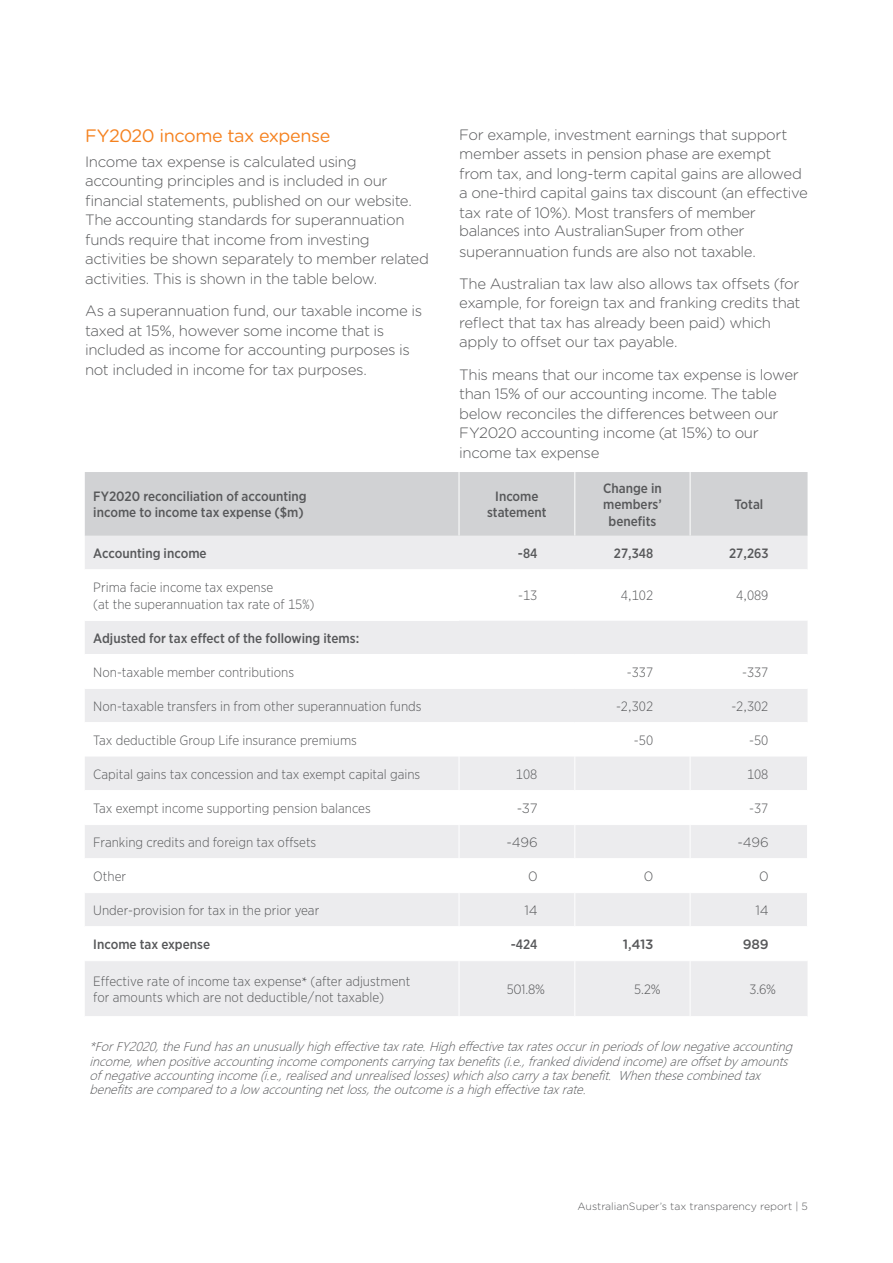
<style>
.page{position:relative;width:893px;height:1263px;background:#fff}
.page>*{position:absolute;margin:0;border:0;box-sizing:border-box;transform-origin:0 0}
.Heading_1{font:18px "Gotham Rounded";letter-spacing:-.025em;color:#f58220}
.Body_Copy{font:300 15px/19.5px "Gotham Rounded";letter-spacing:-.025em;color:#57585a}
.Table_-_Body{font:300 13.5px/16.2px "Gotham Narrow";color:#57585a}
.Table_-_Heading{font:500 13.5px/16.2px "Gotham Narrow";color:#57585a;text-align:center}
.Table_-_Body-2{font:500 13.5px "Gotham Narrow";color:#57585a}
.Body_copy{font:300 13.5px "Gotham Rounded";letter-spacing:-.02em;color:#57585a}
.Body_copy-2{font:300 13.5px "Gotham Narrow";color:#57585a}
.Body_copy-3{font:500 13.5px "Gotham Rounded";letter-spacing:-.015em;color:#57585a}
.t1{font:italic 12px/14.4px "Microsoft Ya Hei UI Light";color:#57585a}
.t2{font:300 10.5px "Gotham Rounded";color:#57585a}
.s1{font-family:"Microsoft Jheng Hei"}
.s2{font-family:"Minion Pro";font-weight:400}
</style>
<div class="page">
<div style="left:85px;top:472px;width:722px;height:64px;background:#d1d2d4"></div>
<div style="left:85px;top:536px;width:722px;height:33px;background:#ececee"></div>
<div style="left:85px;top:621px;width:722px;height:33px;background:#ececee"></div>
<svg style="left:85px;top:689px;width:722px;height:327px;fill:#ececee"></svg>
<hr style="left:459px;top:472px;width:1px;height:63px;background:#fff">
<hr style="left:574px;top:472px;width:1px;height:63px;background:#fff">
<hr style="left:690px;top:472px;width:1px;height:63px;background:#fff">
<hr style="left:459px;top:723px;width:1px;height:33px;background:#fff">
<hr style="left:574px;top:723px;width:1px;height:33px;background:#fff">
<hr style="left:690px;top:723px;width:1px;height:33px;background:#fff">
<hr style="left:459px;top:756px;width:1px;height:34px;background:#fff">
<hr style="left:574px;top:756px;width:1px;height:34px;background:#fff">
<hr style="left:690px;top:756px;width:1px;height:34px;background:#fff">
<hr style="left:459px;top:825px;width:1px;height:33px;background:#fff">
<hr style="left:574px;top:825px;width:1px;height:33px;background:#fff">
<hr style="left:690px;top:825px;width:1px;height:33px;background:#fff">
<hr style="left:459px;top:893px;width:1px;height:33px;background:#fff">
<hr style="left:574px;top:893px;width:1px;height:33px;background:#fff">
<hr style="left:690px;top:893px;width:1px;height:33px;background:#fff">
<hr style="left:459px;top:961px;width:1px;height:55px;background:#fff">
<hr style="left:574px;top:961px;width:1px;height:55px;background:#fff">
<hr style="left:690px;top:961px;width:1px;height:55px;background:#fff">
<hr style="left:85px;top:722px;width:374px;height:1px;background:#fff">
<hr style="left:459px;top:722px;width:116px;height:1px;background:#fff">
<hr style="left:575px;top:722px;width:115px;height:1px;background:#fff">
<hr style="left:690px;top:722px;width:117px;height:1px;background:#fff">
<hr style="left:85px;top:790px;width:374px;height:1px;background:#fff">
<hr style="left:459px;top:790px;width:116px;height:1px;background:#fff">
<hr style="left:575px;top:790px;width:115px;height:1px;background:#fff">
<hr style="left:690px;top:790px;width:118px;height:1px;background:#fff">
<hr style="left:85px;top:824px;width:374px;height:1px;background:#fff">
<hr style="left:459px;top:824px;width:116px;height:1px;background:#fff">
<hr style="left:575px;top:824px;width:115px;height:1px;background:#fff">
<hr style="left:690px;top:824px;width:118px;height:1px;background:#fff">
<hr style="left:85px;top:858px;width:374px;height:1px;background:#fff">
<hr style="left:459px;top:858px;width:116px;height:1px;background:#fff">
<hr style="left:575px;top:858px;width:115px;height:1px;background:#fff">
<hr style="left:690px;top:858px;width:118px;height:1px;background:#fff">
<hr style="left:85px;top:892px;width:374px;height:1px;background:#fff">
<hr style="left:459px;top:892px;width:116px;height:1px;background:#fff">
<hr style="left:575px;top:892px;width:115px;height:1px;background:#fff">
<hr style="left:690px;top:892px;width:118px;height:1px;background:#fff">
<hr style="left:85px;top:926px;width:374px;height:1px;background:#fff">
<hr style="left:459px;top:926px;width:116px;height:1px;background:#fff">
<hr style="left:575px;top:926px;width:115px;height:1px;background:#fff">
<hr style="left:690px;top:926px;width:118px;height:1px;background:#fff">
<hr style="left:85px;top:960px;width:374px;height:1px;background:#fff">
<hr style="left:459px;top:960px;width:116px;height:1px;background:#fff">
<hr style="left:575px;top:960px;width:115px;height:1px;background:#fff">
<hr style="left:690px;top:960px;width:117px;height:1px;background:#fff">
<p class="Heading_1" style="left:85px;top:123px;width:247px">FY2020 income tax expense</p>
<p class="Body_Copy" style="left:85px;top:151px;width:345px">Income tax expense is calculated using accounting principles and is included in our financial statements, published on our website.<br>The accounting standards for superannuation funds require that income from investing activities be shown separately to member related activities. This is shown in the table below.</p>
<p class="Body_Copy" style="left:85px;top:300px;width:339px">As a superannuation fund, our taxable income is taxed at 15%, however some income that is included as income for accounting purposes is not included in income for tax purposes.</p>
<p class="Body_Copy" style="left:459px;top:124px;width:350px">For example, investment earnings that support member assets in pension phase are exempt from tax, and long-term capital gains are allowed a one-third capital gains tax discount (an effective tax rate of 10%). Most transfers of member balance<span class="s1">s</span> into AustralianSuper from other</p>
<p class="Body_Copy" style="left:459px;top:234px;width:342px;line-height:32.2px">superannuation funds are also not taxable.<br>The Australian tax law also allows tax offsets (for</p>
<p class="Body_Copy" style="left:459px;top:293px;width:343px">example, for foreign tax and franking credits that reflect that tax has already been paid) which apply to offset our tax payable.</p>
<p class="Body_Copy" style="left:459px;top:364px;width:341px">This means that our income tax expense is lower than 15% of our accounting income. The table below reconciles the differences between our FY2020 accounting income (at 15%) to our income tax expense</p>
<p class="Table_-_Heading" style="left:93px;top:488px;width:215px;text-align:left">FY2020 reconciliation of accounting income to income tax expense ($m)</p>
<p class="Table_-_Heading" style="left:487px;top:488px;width:61px">Income statement</p>
<p class="Table_-_Heading" style="left:603px;top:480px;width:60px">Change in members’ benefits</p>
<p class="Table_-_Heading" style="left:734px;top:496px;width:31px">Total</p>
<p class="Table_-_Body-2" style="left:93px;top:545px;width:115px">Accounting income</p>
<p class="Table_-_Body-2" style="left:518px;top:545px;width:21px">-84</p>
<p class="Table_-_Body-2" style="left:614px;top:545px;width:41px">27,348</p>
<p class="Table_-_Body-2" style="left:729px;top:545px;width:41px">27,263</p>
<p class="Table_-_Body" style="left:93px;top:579px;width:223px">Prima facie income tax expense<br>(at the superannuation tax rate of 15%)</p>
<p class="Table_-_Body" style="left:518px;top:587px;width:21px">-13</p>
<p class="Table_-_Body" style="left:621px;top:587px;width:34px">4,102</p>
<p class="Table_-_Body" style="left:736px;top:587px;width:34px">4,089</p>
<p class="Table_-_Body-2" style="left:93px;top:629px;width:267px">Adjusted for tax effect of the following items:</p>
<p class="Table_-_Body" style="left:93px;top:664px;width:202px">Non-taxable member contributions</p>
<p class="Table_-_Body" style="left:627px;top:664px;width:28px">-337</p>
<p class="Table_-_Body" style="left:742px;top:664px;width:28px">-337</p>
<p class="Table_-_Body" style="left:93px;top:698px;width:330px">Non-taxable transfers in from other superannuation funds</p>
<p class="Table_-_Body" style="left:616px;top:698px;width:39px">-2,302</p>
<p class="Table_-_Body" style="left:731px;top:698px;width:39px">-2,302</p>
<p class="Table_-_Body" style="left:93px;top:732px;width:265px">Tax deductible Group Life insurance premiums</p>
<p class="Table_-_Body" style="left:634px;top:732px;width:21px">-50</p>
<p class="Table_-_Body" style="left:749px;top:732px;width:21px">-50</p>
<p class="Table_-_Body" style="left:93px;top:766px;width:329px">Capital gains tax concession and tax exempt capital gains</p>
<p class="Table_-_Body" style="left:516px;top:766px;width:23px">108</p>
<p class="Table_-_Body" style="left:747px;top:766px;width:23px">108</p>
<p class="Table_-_Body" style="left:93px;top:800px;width:279px">Tax exempt income supporting pension balances</p>
<p class="Body_copy" style="left:517px;top:799px;width:23px">-37</p>
<p class="Table_-_Body" style="left:749px;top:800px;width:21px">-37</p>
<p class="Table_-_Body" style="left:93px;top:834px;width:225px">Franking credits and foreign tax offsets</p>
<p class="Body_copy" style="left:506px;top:833px;width:33px">-496</p>
<p class="Body_copy" style="left:737px;top:833px;width:33px">-496</p>
<p class="Table_-_Body" style="left:93px;top:868px;width:34px">Other</p>
<p class="Body_copy" style="left:528px;top:867px;width:11px">0</p>
<p class="Body_copy" style="left:644px;top:867px;width:11px">0</p>
<p class="Body_copy" style="left:759px;top:867px;width:11px">0</p>
<p class="Table_-_Body" style="left:93px;top:902px;width:228px">Under-provision for tax in the prior year</p>
<p class="Body_copy" style="left:524px;top:901px;width:15px">14</p>
<p class="Body_copy" style="left:756px;top:901px;width:15px">14</p>
<p class="Table_-_Body-2" style="left:93px;top:936px;width:118px">Income tax expense</p>
<p class="Table_-_Body-2" style="left:511px;top:936px;width:28px">-424</p>
<p class="Body_copy-3" style="left:623px;top:935px;width:32px">1,413</p>
<p class="Body_copy-3" style="left:743px;top:935px;width:28px">989</p>
<p class="Table_-_Body" style="left:93px;top:973px;width:319px">Effective rate of income tax expense<span class="s2">*</span> (after adjustment for amounts which are not deductible/not taxable)</p>
<p class="Body_copy-2" style="left:507px;top:981px;width:40px">501.8%</p>
<p class="Body_copy-2" style="left:634px;top:981px;width:28px">5.2%</p>
<p class="Body_copy-2" style="left:749px;top:981px;width:28px">3.6%</p>
<p class="t1" style="left:90px;top:1039px;width:708px">*ForFY2020,theFundhasanunusuallyhigheffectivetaxrate.Higheffectivetaxratesoccurinperiodsoflow negativeaccounting income,whenpositiveaccountingincomecomponentscarryingtaxbenefits(i.e.,frankeddividendincome)areoffsetbyamounts ofnegativeaccountingincome(i.e.,realisedandunrealisedlosses)whichalsocarryataxbenefit. Whenthesecombinedtax benefitsarecomparedtoalow accountingnetloss,theoutcomeisahigheffectivetaxrate.</p>
<p class="t2" style="left:577px;top:1200px;width:232px">AustralianSuper’s tax transparency report | 5</p>
</div>
